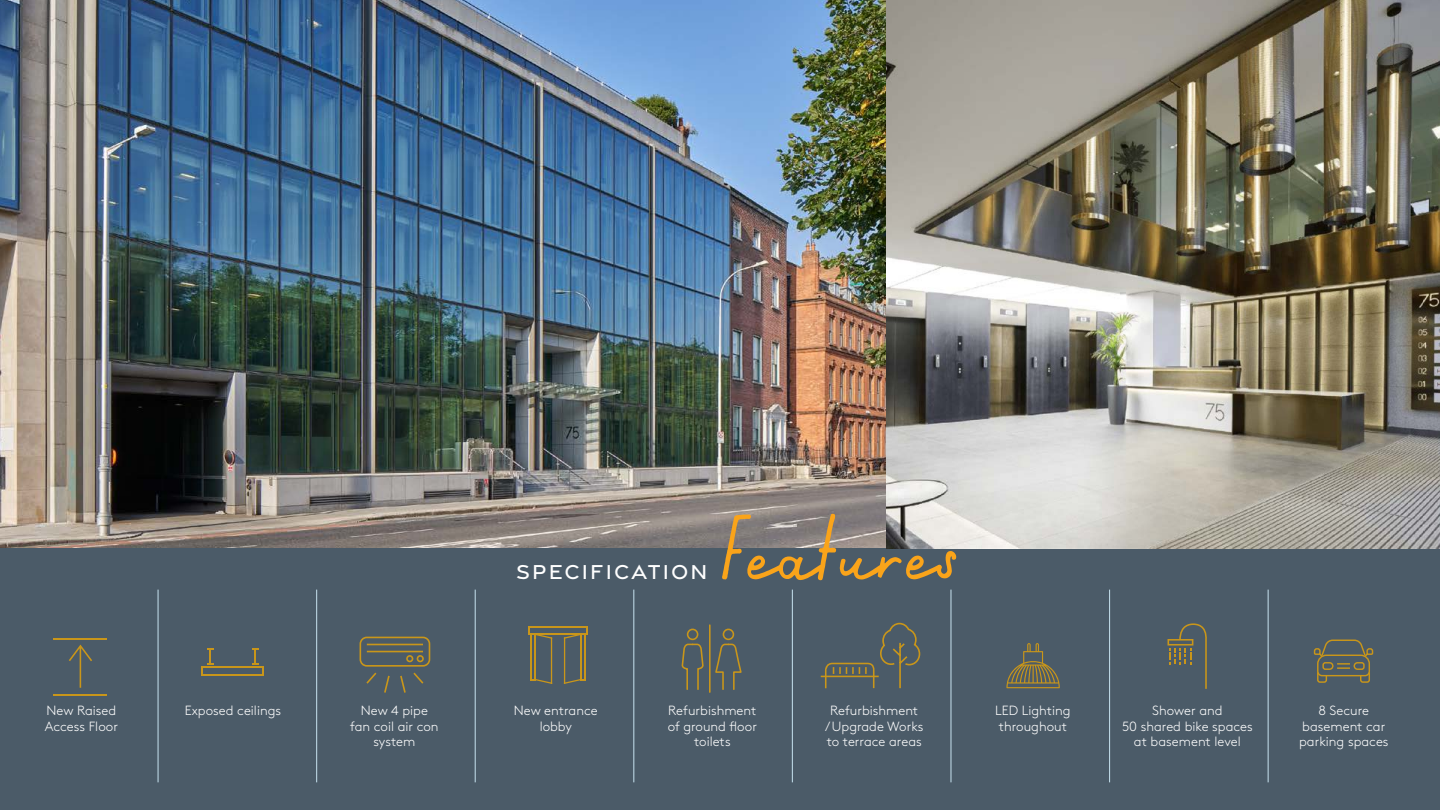
<style>
.page{position:relative;width:1440px;height:810px;background:#fff}
.page>*{position:absolute;margin:0;border:0;box-sizing:border-box;transform-origin:0 0}
.t1{font:89.62px "Calder Script";color:#faa41a}
.t2{font:500 21.75px "Gravesend Sans";letter-spacing:.1em;color:#fff}
.t3{font:300 13.35px/15.5px "Brown Pro";color:#fff;text-align:center}
</style>
<div class="page">
<img style="left:0;top:0;width:886px;height:548px">
<div style="left:0;top:548px;width:1439px;height:262px;background:#4b5b68"></div>
<hr style="left:201px;top:674px;width:63px;height:2px;background:#c9961a">
<svg style="left:252px;top:648px;width:12px;height:26px"></svg>
<svg style="left:201px;top:648px;width:12px;height:26px"></svg>
<hr style="left:201px;top:667px;width:63px;height:1px;background:#c9961a">
<svg style="left:69px;top:645px;width:23px;height:43px"></svg>
<hr style="left:53px;top:638px;width:54px;height:1px;background:#c9961a">
<hr style="left:53px;top:695px;width:54px;height:1px;background:#c9961a">
<hr style="left:316px;top:590px;width:1px;height:192px;background:#bbd5e2">
<hr style="left:157px;top:590px;width:2px;height:192px;background:#bbd5e2">
<hr style="left:474px;top:590px;width:2px;height:192px;background:#bbd5e2">
<hr style="left:633px;top:590px;width:1px;height:192px;background:#bbd5e2">
<hr style="left:791px;top:590px;width:2px;height:192px;background:#bbd5e2">
<hr style="left:950px;top:590px;width:1px;height:192px;background:#bbd5e2">
<hr style="left:1108px;top:590px;width:2px;height:192px;background:#bbd5e2">
<hr style="left:1267px;top:590px;width:1px;height:192px;background:#bbd5e2">
<svg style="left:359px;top:636px;width:72px;height:57px"></svg>
<div style="left:686px;top:629px;width:12px;height:11px;border:2px solid #c9961a;border-radius:50%"></div>
<svg style="left:681px;top:643px;width:23px;height:47px"></svg>
<div style="left:722px;top:629px;width:12px;height:11px;border:2px solid #c9961a;border-radius:50%"></div>
<svg style="left:715px;top:643px;width:27px;height:47px"></svg>
<hr style="left:709px;top:625px;width:1px;height:67px;background:#c9961a">
<hr style="left:820px;top:676px;width:58px;height:1px;background:#c9961a">
<svg style="left:825px;top:622px;width:96px;height:67px"></svg>
<svg style="left:1006px;top:643px;width:53px;height:45px"></svg>
<svg style="left:1313px;top:639px;width:60px;height:44px"></svg>
<svg style="left:1167px;top:623px;width:40px;height:66px"></svg>
<img style="left:886px;top:0;width:553px;height:548px">
<hr style="left:528px;top:627px;width:60px;height:1px;background:#c9961a">
<hr style="left:528px;top:633px;width:60px;height:1px;background:#c9961a">
<svg style="left:528px;top:628px;width:24px;height:56px"></svg>
<svg style="left:564px;top:628px;width:24px;height:56px"></svg>
<hr style="left:580px;top:634px;width:1px;height:46px;background:#c9961a">
<p class="t3" style="left:47px;top:702px;width:71px">New Raised</p>
<p class="t3" style="left:185px;top:702px;width:98px">Exposed ceilings</p>
<p class="t3" style="left:45px;top:718px;width:75px">Access Floor</p>
<h2 class="t2" style="left:516px;top:558px;width:193px">SPECIFICATION</h2>
<h1 class="t1" style="left:717px;top:493px;width:242px">Features</h1>
<p class="t3" style="left:667px;top:702px;width:91px">Refurbishment of ground floor toilets</p>
<p class="t3" style="left:825px;top:702px;width:100px">Refurbishment<br>/ Upgrade Works to terrace areas</p>
<p class="t3" style="left:1122px;top:702px;width:132px">Shower and<br>50 shared bike spaces at basement level</p>
<p class="t3" style="left:995px;top:702px;width:77px;text-align:left">LED Lighting throughout</p>
<p class="t3" style="left:350px;top:702px;width:90px">New 4 pipe fan coil air con system</p>
<p class="t3" style="left:1298px;top:702px;width:91px">8 Secure basement car parking spaces</p>
<p class="t3" style="left:514px;top:702px;width:85px">New entrance lobby</p>
</div>
